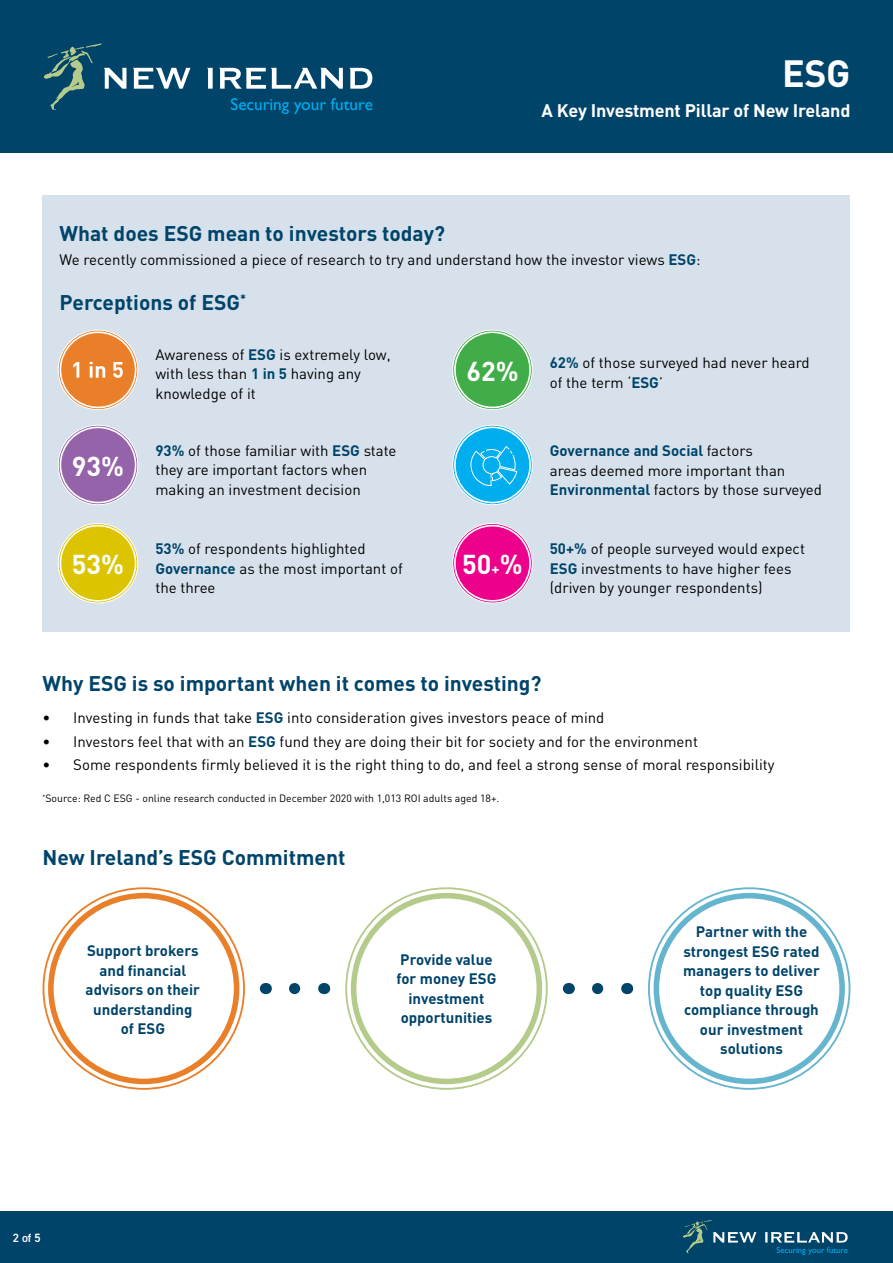
<style>
.page{position:relative;width:893px;height:1263px;background:#fff}
.page>*{position:absolute;margin:0;border:0;box-sizing:border-box;transform-origin:0 0}
.t1{font:700 37.5px "DIN";color:#fff}
.Main_Body{font:700 27px "DIN";color:#fff}
.Main_Body_Sub_Header{font:700 21px "DIN";color:#00446a}
.t2{font:700 18px "DIN";letter-spacing:-.01em;color:#fff}
.t3{font:17.25px "Gill Sans";color:#00aeef}
.Main_Body-2{font:15px/19.5px "DIN";color:#000}
.Main_Body-3{font:700 15px/19.5px "DIN";color:#00446a;text-align:center}
.t4{font:600 12px "DIN2014";color:#fff}
.t5{font:10.5px "DIN";color:#000}
.t6{font:8.7px "Gill Sans";color:#00aeef}
.s1{font-weight:700;color:#00446a}
.s2{font-size:15px}
</style>
<div class="page">
<div style="left:0;top:0;width:893px;height:152px;background:#00446a"></div>
<svg style="left:44px;top:43px;width:82px;height:67px"></svg>
<svg style="left:133px;top:68px;width:57px;height:21px"></svg>
<svg style="left:207px;top:68px;width:6px;height:21px"></svg>
<svg style="left:219px;top:68px;width:124px;height:21px"></svg>
<svg style="left:349px;top:68px;width:23px;height:21px"></svg>
<div style="left:43px;top:195px;width:807px;height:436px;background:#d6e1eb"></div>
<svg style="left:58px;top:330px;width:80px;height:80px;background:#ec8c41"></svg>
<div style="left:60px;top:331px;width:76px;height:77px;border:2px solid #fff;border-radius:50%"></div>
<div style="left:58px;top:425px;width:80px;height:80px;background:#9463a9;border-radius:50%"></div>
<div style="left:58px;top:425px;width:80px;height:80px;border:1px solid #fff;border-radius:50%"></div>
<div style="left:60px;top:427px;width:76px;height:76px;border:2px solid #fff;border-radius:50%"></div>
<div style="left:58px;top:523px;width:80px;height:80px;background:#ddc400;border-radius:50%"></div>
<div style="left:60px;top:525px;width:76px;height:77px;border:2px solid #fff;border-radius:50%"></div>
<div style="left:453px;top:330px;width:79px;height:80px;background:#41ad49;border-radius:50%"></div>
<div style="left:454px;top:331px;width:77px;height:77px;border:2px solid #fff;border-radius:50%"></div>
<svg style="left:453px;top:425px;width:79px;height:80px;background:#22b8f1"></svg>
<div style="left:454px;top:427px;width:77px;height:76px;border:2px solid #fff;border-radius:50%"></div>
<div style="left:453px;top:523px;width:79px;height:80px;background:#ec008c;border-radius:50%"></div>
<div style="left:454px;top:525px;width:77px;height:77px;border:2px solid #fff;border-radius:50%"></div>
<svg style="left:73px;top:362px;width:50px;height:16px"></svg>
<svg style="left:294px;top:983px;width:7px;height:11px"></svg>
<div style="left:48px;top:893px;width:191px;height:191px;border:6px solid #ea7f2a;border-radius:50%"></div>
<div style="left:654px;top:893px;width:191px;height:191px;border:6px solid #65b5ce;border-radius:50%"></div>
<div style="left:351px;top:893px;width:191px;height:191px;border:6px solid #b5cb8b;border-radius:50%"></div>
<svg style="left:597px;top:983px;width:7px;height:11px"></svg>
<div style="left:0;top:1212px;width:893px;height:51px;background:#00446a"></div>
<svg style="left:683px;top:1220px;width:73px;height:33px"></svg>
<svg style="left:765px;top:1232px;width:83px;height:10px"></svg>
<svg style="left:470px;top:445px;width:48px;height:41px;background:#23b9f1"></svg>
<h1 class="t1" style="left:782px;top:49px;width:70px">ESG</h1>
<p class="t3" style="left:230px;top:94px;width:144px">Securing your future</p>
<p class="t2" style="left:541px;top:99px;width:310px">A Key Investment Pillar of New Ireland</p>
<p class="Main_Body_Sub_Header" style="left:60px;top:220px;width:387px">What does ESG mean to investors today?</p>
<p class="Main_Body-2" style="left:60px;top:249px;width:643px">We recently commissioned a piece of research to try and understand how the investor views <span class="s1">ESG</span>:</p>
<p class="Main_Body_Sub_Header" style="left:60px;top:289px;width:188px">Perceptions of ESG<sup>*</sup></p>
<p class="Main_Body" style="left:72px;top:449px;width:54px">93%</p>
<p class="Main_Body-2" style="left:155px;top:344px;width:237px">Awareness of <span class="s1">ESG</span> is extremely low, with less than <span class="s1">1 in 5</span> having any knowledge of it</p>
<p class="Main_Body-2" style="left:155px;top:440px;width:243px"><span class="s1">93%</span> of those familiar with <span class="s1">ESG</span> state they are important factors when making an investment decision</p>
<p class="Main_Body" style="left:466px;top:354px;width:54px">62%</p>
<p class="Main_Body-2" style="left:155px;top:539px;width:249px"><span class="s1">53%</span> of respondents highlighted<br><span class="s1">Governance</span> as the most important of the three</p>
<p class="Main_Body" style="left:72px;top:547px;width:54px">53%</p>
<p class="Main_Body" style="left:462px;top:547px;width:62px">50<span class="s2">+</span>%</p>
<p class="Main_Body-2" style="left:550px;top:353px;width:261px"><span class="s1">62%</span> of those surveyed had never heard of the term ‘<span class="s1">ESG</span>’</p>
<p class="Main_Body-2" style="left:550px;top:441px;width:274px"><span class="s1">Governance and Social</span> factors<br>areas deemed more important than<br><span class="s1">Environmental</span> factors by those surveyed</p>
<p class="Main_Body-2" style="left:550px;top:539px;width:257px"><span class="s1">50+%</span> of people surveyed would expect<br><span class="s1">ESG</span> investments to have higher fees (driven by younger respondents)</p>
<p class="Main_Body_Sub_Header" style="left:43px;top:669px;width:501px">Why ESG is so important when it comes to investing?</p>
<p class="Main_Body-2" style="left:43px;top:707px;width:563px">• Investing in funds that take <span class="s1">ESG</span> into consideration gives investors peace of mind</p>
<p class="Main_Body-2" style="left:43px;top:731px;width:657px">• Investors feel that with an <span class="s1">ESG</span> fund they are doing their bit for society and for the environment</p>
<p class="Main_Body-2" style="left:43px;top:755px;width:734px">• Some respondents firmly believed it is the right thing to do, and feel a strong sense of moral responsibility</p>
<p class="t5" style="left:43px;top:792px;width:458px"><sup>*</sup>Source: Red C ESG - online research conducted in December 2020 with 1,013 ROI adults aged 18+.</p>
<p class="Main_Body_Sub_Header" style="left:43px;top:843px;width:304px">New Ireland’s ESG Commitment</p>
<p class="Main_Body-3" style="left:86px;top:940px;width:116px">Support brokers and financial advisors on their understanding of ESG</p>
<p class="Main_Body-3" style="left:397px;top:949px;width:101px">Provide value for money ESG investment opportunities</p>
<p class="t4" style="left:13px;top:1229px;width:30px">2 of 5</p>
<p class="Main_Body-3" style="left:683px;top:921px;width:138px">Partner with the strongest ESG rated managers to deliver top quality ESG compliance through our investment solutions</p>
<p class="t6" style="left:776px;top:1245px;width:73px">Securing your future</p>
</div>
